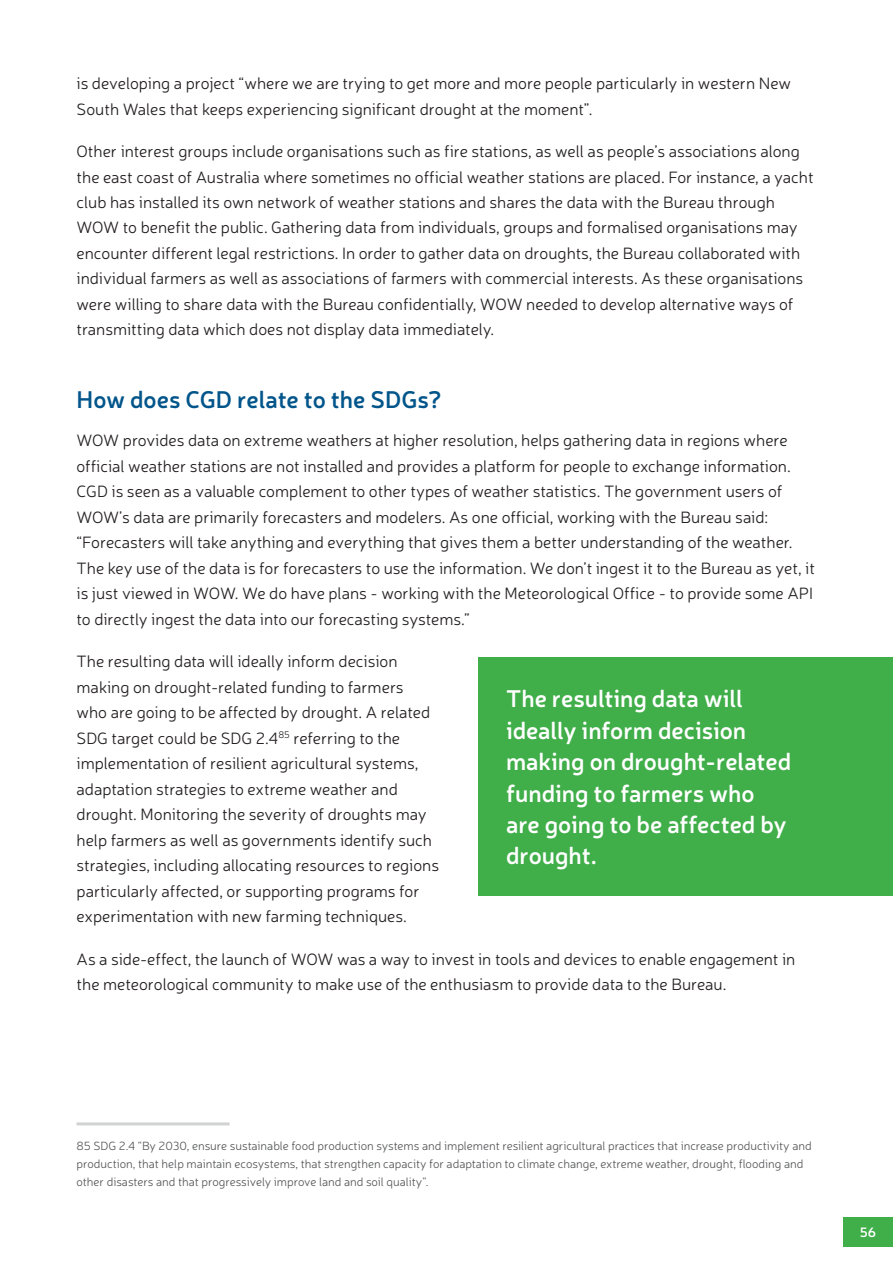
<style>
.page{position:relative;width:893px;height:1263px;background:#fff}
.page>*{position:absolute;margin:0;border:0;box-sizing:border-box;transform-origin:0 0}
.t1{font:600 24px/31.5px "Neris";color:#fff}
.t2{font:600 24px "Neris";color:#01558a}
.t3{font:300 16.5px/25.5px "Neris";color:#231f20}
.t4{font:600 13.5px "Neris";color:#fff}
.t5{font:300 12px/18px "Neris";color:#57585a}
</style>
<div class="page">
<div style="left:843px;top:1217px;width:50px;height:30px;background:#40ae49"></div>
<div style="left:478px;top:657px;width:415px;height:238px;background:#40ae49"></div>
<hr style="left:77px;top:1122px;width:153px;height:3px;background:#d1d2d4">
<p class="t3" style="left:77px;top:70px;width:716px">is developing a project “where we are trying to get more and more people particularly in western New<br>South Wales that keeps experiencing significant drought at the moment”.</p>
<p class="t3" style="left:77px;top:138px;width:739px">Other interest groups include organisations such as fire stations, as well as people’s associations along the east coast of Australia where sometimes no official weather stations are placed. For instance, a yacht club has installed its own network of weather stations and shares the data with the Bureau through WOW to benefit the public. Gathering data from individuals, groups and formalised organisations may encounter different legal restrictions. In order to gather data on droughts, the Bureau collaborated with individual farmers as well as associations of farmers with commercial interests. As these organisations were willing to share data with the Bureau confidentially, WOW needed to develop alternative ways of transmitting data which does not display data immediately.</p>
<h1 class="t2" style="left:77px;top:383px;width:367px">How does CGD relate to the SDGs?</h1>
<p class="t3" style="left:77px;top:427px;width:740px">WOW provides data on extreme weathers at higher resolution, helps gathering data in regions where official weather stations are not installed and provides a platform for people to exchange information.<br>CGD is seen as a valuable complement to other types of weather statistics. The government users of WOW’s data are primarily forecasters and modelers. As one official, working with the Bureau said: “Forecasters will take anything and everything that gives them a better understanding of the weather.<br>The key use of the data is for forecasters to use the information. We don’t ingest it to the Bureau as yet, it is just viewed in WOW. We do have plans - working with the Meteorological Office - to provide some API to directly ingest the data into our forecasting systems.”</p>
<p class="t3" style="left:77px;top:648px;width:364px">The resulting data will ideally inform decision making on drought-related funding to farmers<br>who are going to be affected by drought. A related SDG target could be SDG 2.4<sup>85</sup> referring to the implementation of resilient agricultural systems, adaptation strategies to extreme weather and drought. Monitoring the severity of droughts may help farmers as well as governments identify such strategies, including allocating resources to regions particularly affected, or supporting programs for experimentation with new farming techniques.</p>
<p class="t3" style="left:77px;top:946px;width:720px">As a side-effect, the launch of WOW was a way to invest in tools and devices to enable engagement in the meteorological community to make use of the enthusiasm to provide data to the Bureau.</p>
<h1 class="t1" style="left:506px;top:682px;width:287px">The resulting data will ideally inform decision making on drought-related funding to farmers who are going to be affected by drought.</h1>
<p class="t5" style="left:77px;top:1137px;width:737px">85 SDG 2.4 “By 2030, ensure sustainable food production systems and implement resilient agricultural practices that increase productivity and production, that help maintain ecosystems, that strengthen capacity for adaptation to climate change, extreme weather, drought, flooding and other disasters and that progressively improve land and soil quality”.</p>
<p class="t4" style="left:860px;top:1223px;width:18px">56</p>
</div>
